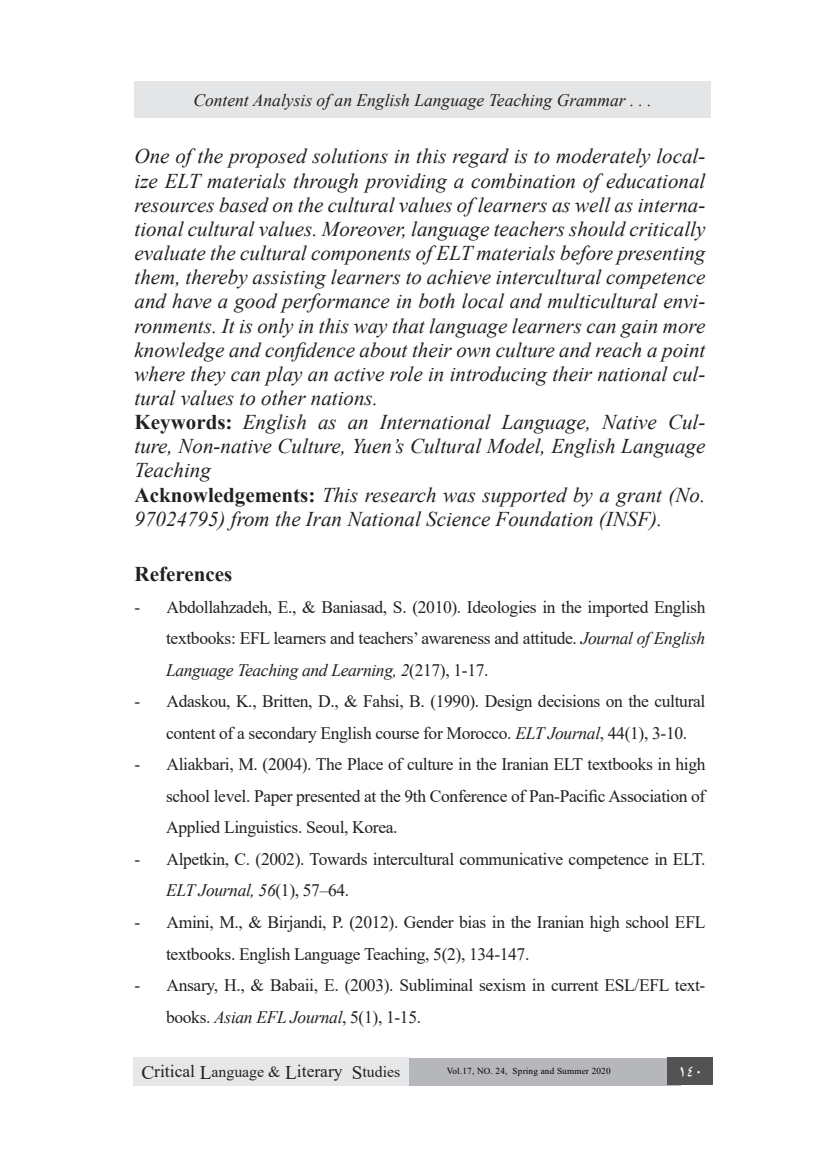
<style>
.page{position:relative;width:819px;height:1166px;background:#fff}
.page>*{position:absolute;margin:0;border:0;box-sizing:border-box;transform-origin:0 0}
.t1{font:italic 21px/24.2px "Times New Roman";color:#231f20}
.t2{font:700 21px "Times New Roman";color:#231f20}
.t3{font:17.5px/31.5px "Times New Roman";letter-spacing:-.02em;color:#231f20}
.t4{font:italic 17.5px "Times New Roman";color:#231f20}
.t5{font:italic 17.5px "Times New Roman";letter-spacing:-.02em;color:#231f20}
.t6{font:17.5px "Times New Roman";color:#231f20}
.t7{font:italic 17.5px "B Yagut";color:#fff}
.t8{font:15.75px "Times New Roman";color:#231f20}
.t9{font:9.1px "Times New Roman";letter-spacing:.02em;color:#000}
.s1{font-weight:700;font-style:normal}
.s2{font-style:italic}
.s3{font-style:normal}
.s4{font-size:19.25px}
</style>
<div class="page">
<div style="left:134px;top:81px;width:576px;height:37px;background:#e4e5e7"></div>
<div style="left:133px;top:1057px;width:276px;height:28px;background:#e6e7e9"></div>
<div style="left:409px;top:1057px;width:272px;height:28px;background:#b6b7bb"></div>
<div style="left:667px;top:1057px;width:45px;height:28px;background:#535355"></div>
<p class="t4" style="left:193px;top:88px;width:460px">Content Analysis of an English Language Teaching Grammar ...</p>
<p class="t1" style="left:134px;top:144px;width:572px">One of the proposed solutions in this regard is to moderately local-</p>
<p class="t1" style="left:134px;top:168px;width:572px">ize ELT materials through providing a combination of educational</p>
<p class="t1" style="left:134px;top:192px;width:572px">resources based on the cultural values oflearners as well as interna-</p>
<p class="t1" style="left:134px;top:240px;width:572px">evaluate the cultural components ofELT materials before presenting them, thereby assisting learners to achieve intercultural competence</p>
<p class="t1" style="left:134px;top:313px;width:572px">ronments It. is only in this way that language learners can gain more</p>
<p class="t1" style="left:134px;top:216px;width:572px">tional cultural values. Moreover, language teachers should critically</p>
<p class="t1" style="left:134px;top:289px;width:572px">and have a good performance in both local and multicultural envi-</p>
<p class="t1" style="left:134px;top:337px;width:572px">knowledge and confidence about their own culture and reach a point</p>
<p class="t1" style="left:134px;top:385px;width:245px">tural values to other nations.</p>
<p class="t1" style="left:134px;top:361px;width:572px">where they can play an active role in introducing their national cul-</p>
<p class="t1" style="left:243px;top:409px;width:66px">English</p>
<p class="t1" style="left:380px;top:409px;width:112px">International</p>
<p class="t1" style="left:668px;top:409px;width:39px">Cul-</p>
<p class="t2" style="left:134px;top:407px;width:99px">Keywords:</p>
<p class="t1" style="left:134px;top:458px;width:78px">Teaching</p>
<p class="t1" style="left:134px;top:482px;width:572px"><span class="s1">Acknowledgements:</span> This research was supported by a grant (No.<br>97024795) from the Iran National Science Foundation (INSF .(</p>
<p class="t2" style="left:134px;top:559px;width:99px">References</p>
<p class="t3" style="left:166px;top:591px;width:540px">Abdollahzadeh E, ., &amp; Baniasad (.S, 2010 .) Ideologies in the imported English</p>
<p class="t1" style="left:501px;top:409px;width:91px">Language,</p>
<p class="t1" style="left:602px;top:409px;width:56px">Native</p>
<p class="t1" style="left:318px;top:409px;width:20px">as</p>
<p class="t1" style="left:348px;top:409px;width:22px">an</p>
<p class="t1" style="left:134px;top:434px;width:572px">ture, Non-native Culture, Yuen s’ Cultural Model, English Language</p>
<p class="t3" style="left:134px;top:591px;width:7px">-</p>
<p class="t3" style="left:134px;top:685px;width:7px">-</p>
<p class="t3" style="left:134px;top:748px;width:7px">-</p>
<p class="t3" style="left:134px;top:843px;width:7px">-</p>
<p class="t3" style="left:134px;top:906px;width:7px">-</p>
<p class="t3" style="left:134px;top:969px;width:7px">-</p>
<p class="t3" style="left:166px;top:622px;width:540px">textbooks: EFL learners and teachers’ awareness and attitude. <span class="s2">Journal ofEnglish<br>Language Teaching and Learning</span> )<span class="s2">2,</span> 217 ,( 1-17.</p>
<p class="t3" style="left:166px;top:685px;width:540px">Adaskou K, ., Britten D, ., &amp; Fahsi B, (. 1990 .) Design decisions on the cultural</p>
<p class="t3" style="left:166px;top:717px;width:522px">content of a secondary English course for Morocco. <span class="s2">ELT Journal</span>, 44 , (1) 3-10.</p>
<p class="t3" style="left:166px;top:748px;width:540px">Aliakbari M, (. 2004 .) The Place of culture in the Iranian ELT textbooks in high</p>
<p class="t3" style="left:166px;top:780px;width:541px">school level. Paper presented at the 9th Conference of Pan-Pacific Association of<br>Applied Linguistics. Seoul, Korea.</p>
<p class="t3" style="left:166px;top:843px;width:540px">Alpetkin C, (. 2002 .) Towards intercultural communicative competence in ELT.</p>
<p class="t5" style="left:166px;top:878px;width:185px">ELT Journal, 56 <span class="s3">, (1) 57–64.</span></p>
<p class="t3" style="left:166px;top:906px;width:540px">Amini M, ., &amp; Birjandi (.P, 2012 .) Gender bias in the Iranian high school EFL</p>
<p class="t3" style="left:166px;top:937px;width:365px">textbooks. English Language Teaching , (2)5, 134-147.</p>
<p class="t3" style="left:166px;top:969px;width:540px">Ansary H, ., &amp; Babaii (.E, 2003 .) Subliminal sexism in current ESL/EFL text-</p>
<p class="t3" style="left:166px;top:1000px;width:256px">books. <span class="s2">Asian EFL Journal</span> , (1)5, 1-15.</p>
<p class="t6" style="left:141px;top:1059px;width:55px"><span class="s4">C</span>ritical</p>
<p class="t6" style="left:285px;top:1059px;width:59px"><span class="s4">L</span>iterary</p>
<p class="t8" style="left:352px;top:1060px;width:50px"><span class="s4">S</span>tudies</p>
<p class="t8" style="left:200px;top:1060px;width:82px"><span class="s4">L</span>anguage &amp;</p>
<p class="t9" style="left:512px;top:1065px;width:99px">Spring and Summer 2020</p>
<p class="t9" style="left:447px;top:1065px;width:62px">Vol.17, NO. 24,</p>
<p class="t7" style="left:677px;top:1059px;width:32px">140</p>
</div>
